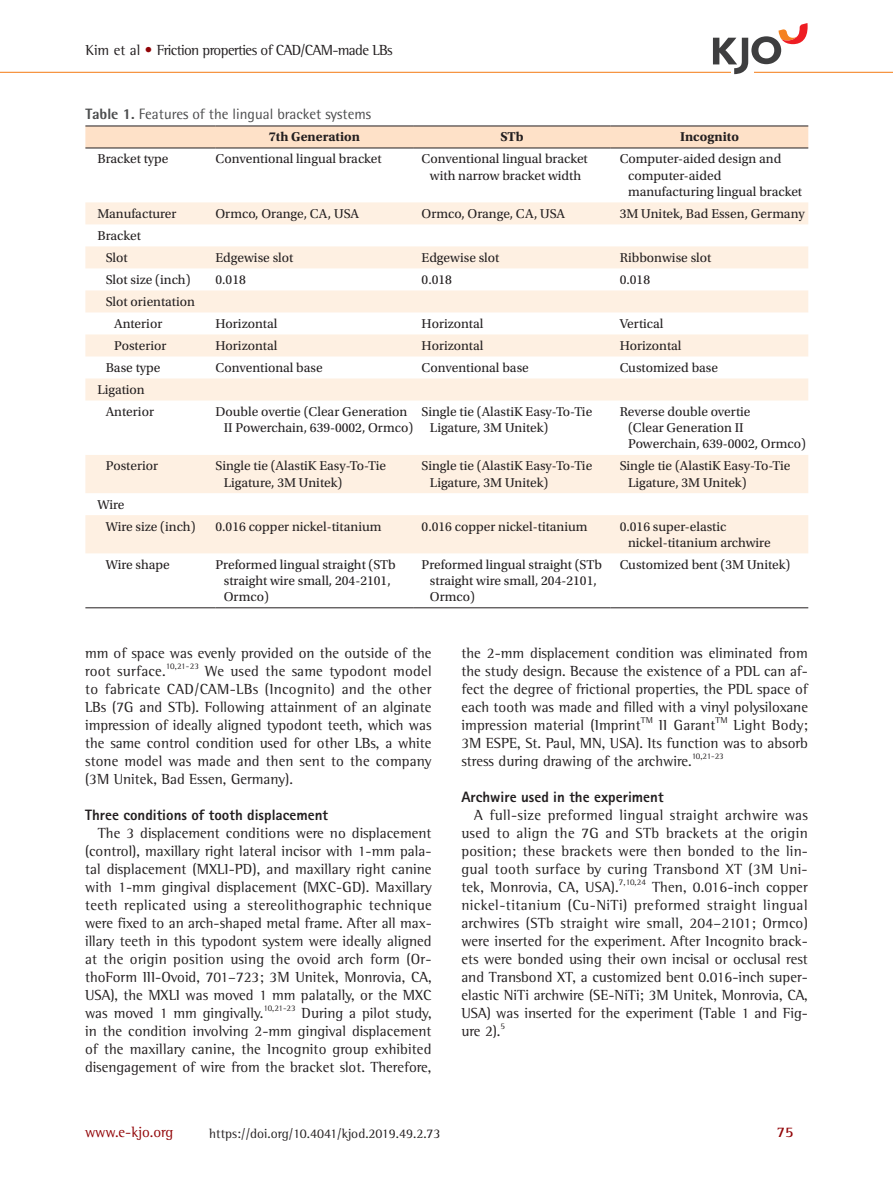
<style>
.page{position:relative;width:893px;height:1191px;background:#fff}
.page>*{position:absolute;margin:0;border:0;box-sizing:border-box;transform-origin:0 0}
.t1{font:15px/18px "Rotis Semi Serif Std";color:#231f20;text-align:justify}
.t2{font:800 15px "Rotis Sans Serif Std";color:#231f20}
.t3{font:15px "Rotis Semi Serif Std";letter-spacing:-.04em;color:#231f20}
.t4{font:15px "Rotis Semi Sans Std";color:#4b4c4d}
.t5{font:15px "Rotis Semi Serif Std";color:#920407}
.t6{font:700 15px "Rotis Semi Serif Std";color:#920407}
.t7{font:13.5px/16.2px "Utopia Std";color:#231f20}
.t8{font:13.5px "Rotis Semi Serif Std";color:#231f20}
.t9{font:700 13.5px "Utopia Std";color:#231f20}
.t10{font:8.7px "Rotis Semi Serif Std";letter-spacing:-.02em;color:#231f20}
.s1{color:#920407}
.s2{font-weight:800}
</style>
<div class="page">
<hr style="left:0;top:72px;width:893px;height:1px;background:#f58220">
<svg style="left:713px;top:23px;width:95px;height:51px"></svg>
<div style="left:85px;top:127px;width:723px;height:21px;background:#fee1c8"></div>
<svg style="left:85px;top:202px;width:723px;height:351px;fill:#fef0e2"></svg>
<hr style="left:85px;top:126px;width:131px;height:1px;background:#231f20">
<hr style="left:216px;top:126px;width:197px;height:1px;background:#231f20">
<hr style="left:413px;top:126px;width:198px;height:1px;background:#231f20">
<hr style="left:611px;top:126px;width:197px;height:1px;background:#231f20">
<hr style="left:85px;top:148px;width:131px;height:1px;background:#231f20">
<hr style="left:216px;top:148px;width:197px;height:1px;background:#231f20">
<hr style="left:413px;top:148px;width:198px;height:1px;background:#231f20">
<hr style="left:611px;top:148px;width:197px;height:1px;background:#231f20">
<hr style="left:216px;top:607px;width:197px;height:1px;background:#231f20">
<hr style="left:413px;top:607px;width:198px;height:1px;background:#231f20">
<hr style="left:611px;top:607px;width:197px;height:1px;background:#231f20">
<hr style="left:85px;top:607px;width:131px;height:1px;background:#231f20">
<p class="t3" style="left:85px;top:41px;width:309px">Kim et al <span class="s1">•</span> Friction properties of CAD/CAM-made LBs</p>
<p class="t4" style="left:85px;top:105px;width:287px"><span class="s2">Table 1.</span> Features of the lingual bracket systems</p>
<p class="t9" style="left:269px;top:129px;width:93px">7th Generation</p>
<p class="t9" style="left:500px;top:129px;width:25px">STb</p>
<p class="t9" style="left:680px;top:129px;width:60px">Incognito</p>
<p class="t7" style="left:97px;top:151px;width:73px">Bracket type</p>
<p class="t7" style="left:216px;top:151px;width:168px">Conventional lingual bracket</p>
<p class="t7" style="left:422px;top:151px;width:168px;text-align:center">Conventional lingual bracket with narrow bracket width</p>
<p class="t7" style="left:628px;top:151px;width:176px;text-indent:-8px">Computer-aided design and computer-aided manufacturing lingual bracket</p>
<p class="t7" style="left:97px;top:206px;width:81px">Manufacturer</p>
<p class="t7" style="left:216px;top:206px;width:145px">Ormco, Orange, CA, USA</p>
<p class="t7" style="left:422px;top:206px;width:145px">Ormco, Orange, CA, USA</p>
<p class="t7" style="left:620px;top:206px;width:187px">3M Unitek, Bad Essen, Germany</p>
<p class="t7" style="left:97px;top:225px;width:45px;line-height:22px;text-align:center">Bracket<br>Slot</p>
<p class="t7" style="left:216px;top:250px;width:79px">Edgewise slot</p>
<p class="t7" style="left:422px;top:250px;width:79px">Edgewise slot</p>
<p class="t7" style="left:620px;top:250px;width:93px">Ribbonwise slot</p>
<p class="t7" style="left:106px;top:272px;width:86px">Slot size (inch)</p>
<p class="t7" style="left:216px;top:272px;width:32px">0.018</p>
<p class="t7" style="left:422px;top:272px;width:32px">0.018</p>
<p class="t7" style="left:620px;top:272px;width:32px">0.018</p>
<p class="t7" style="left:114px;top:291px;width:82px;line-height:22px;text-indent:-8px">Slot orientation<br>Anterior</p>
<p class="t7" style="left:216px;top:316px;width:63px">Horizontal</p>
<p class="t7" style="left:422px;top:316px;width:63px">Horizontal</p>
<p class="t7" style="left:620px;top:316px;width:45px">Vertical</p>
<p class="t7" style="left:114px;top:338px;width:54px">Posterior</p>
<p class="t7" style="left:216px;top:338px;width:63px">Horizontal</p>
<p class="t7" style="left:422px;top:338px;width:63px">Horizontal</p>
<p class="t7" style="left:620px;top:338px;width:63px">Horizontal</p>
<p class="t7" style="left:106px;top:360px;width:56px">Base type</p>
<p class="t7" style="left:216px;top:360px;width:109px">Conventional base</p>
<p class="t7" style="left:422px;top:360px;width:109px">Conventional base</p>
<p class="t7" style="left:620px;top:360px;width:100px">Customized base</p>
<p class="t7" style="left:106px;top:379px;width:50px;line-height:22px;text-indent:-8px">Ligation<br>Anterior</p>
<p class="t7" style="left:224px;top:404px;width:191px;text-indent:-8px">Double overtie (Clear Generation<br>II Powerchain, 639-0002, Ormco)</p>
<p class="t7" style="left:430px;top:404px;width:164px;text-indent:-8px">Single tie (AlastiK Easy-To-Tie<br>Ligature, 3M Unitek)</p>
<p class="t7" style="left:628px;top:404px;width:179px;text-indent:-8px">Reverse double overtie<br>(Clear Generation II<br>Powerchain, 639-0002, Ormco)</p>
<p class="t7" style="left:106px;top:458px;width:54px">Posterior</p>
<p class="t7" style="left:224px;top:458px;width:164px;text-indent:-8px">Single tie (AlastiK Easy-To-Tie<br>Ligature, 3M Unitek)</p>
<p class="t7" style="left:430px;top:458px;width:164px;text-indent:-8px">Single tie (AlastiK Easy-To-Tie<br>Ligature, 3M Unitek)</p>
<p class="t7" style="left:628px;top:458px;width:164px;text-indent:-8px">Single tie (AlastiK Easy-To-Tie<br>Ligature, 3M Unitek)</p>
<p class="t7" style="left:106px;top:493px;width:91px;line-height:22px;text-indent:-8px">Wire<br>Wire size (inch)</p>
<p class="t7" style="left:216px;top:518px;width:168px">0.016 copper nickel-titanium</p>
<p class="t7" style="left:422px;top:518px;width:168px">0.016 copper nickel-titanium</p>
<p class="t7" style="left:628px;top:518px;width:144px;text-indent:-8px">0.016 super-elastic nickel-titanium archwire</p>
<p class="t7" style="left:106px;top:556px;width:66px">Wire shape</p>
<p class="t7" style="left:224px;top:556px;width:173px;text-indent:-8px">Preformed lingual straight (STb straight wire small, 204-2101,<br>Ormco)</p>
<p class="t7" style="left:430px;top:556px;width:173px;text-indent:-8px">Preformed lingual straight (STb straight wire small, 204-2101,<br>Ormco)</p>
<p class="t7" style="left:620px;top:556px;width:172px">Customized bent (3M Unitek)</p>
<p class="t1" style="left:85px;top:644px;width:348px">mm of space was evenly provided on the outside of the root surface.</p>
<p class="t10" style="left:166px;top:661px;width:35px">10,21-23</p>
<p class="t1" style="left:85px;top:662px;width:348px;text-indent:120px">We used the same typodont model to fabricate CAD/CAM-LBs (Incognito) and the other LBs (7G and STb). Following attainment of an alginate impression of ideally aligned typodont teeth, which was the same control condition used for other LBs, a white stone model was made and then sent to the company (3M Unitek, Bad Essen, Germany).</p>
<p class="t2" style="left:85px;top:805px;width:245px">Three conditions of tooth displacement</p>
<p class="t1" style="left:85px;top:824px;width:348px;text-indent:13px">The 3 displacement conditions were no displacement (control), maxillary right lateral incisor with 1-mm pala&shy;tal displacement (MXLI-PD), and maxillary right canine with 1-mm gingival displacement (MXC-GD). Maxillary teeth replicated using a stereolithographic technique were fixed to an arch-shaped metal frame. After all max&shy;illary teeth in this typodont system were ideally aligned at the origin position using the ovoid arch form (Or&shy;thoForm III-Ovoid, 701–723; 3M Unitek, Monrovia, CA, USA), the MXLI was moved 1 mm palatally, or the MXC was moved 1 mm gingivally.</p>
<p class="t10" style="left:264px;top:1003px;width:34px">10,21-23</p>
<p class="t1" style="left:85px;top:1004px;width:348px;text-indent:216px">During a pilot study, in the condition involving 2-mm gingival displacement of the maxillary canine, the Incognito group exhibited disengagement of wire from the bracket slot. Therefore,</p>
<p class="t1" style="left:461px;top:644px;width:348px">the 2-mm displacement condition was eliminated from the study design. Because the existence of a PDL can af&shy;fect the degree of frictional properties, the PDL space of each tooth was made and filled with a vinyl polysiloxane impression material (Imprint</p>
<p class="t10" style="left:641px;top:715px;width:13px">TM</p>
<p class="t1" style="left:659px;top:716px;width:58px">II Garant</p>
<p class="t10" style="left:715px;top:715px;width:13px">TM</p>
<p class="t1" style="left:461px;top:716px;width:348px;text-indent:272px">Light Body; 3M ESPE, St. Paul, MN, USA). Its function was to absorb stress during drawing of the archwire.</p>
<p class="t10" style="left:692px;top:751px;width:34px">10,21-23</p>
<p class="t2" style="left:461px;top:787px;width:204px">Archwire used in the experiment</p>
<p class="t1" style="left:461px;top:806px;width:348px;text-indent:13px">A full-size preformed lingual straight archwire was used to align the 7G and STb brackets at the origin position; these brackets were then bonded to the lin&shy;gual tooth surface by curing Transbond XT (3M Uni&shy;tek, Monrovia, CA, USA).</p>
<p class="t10" style="left:619px;top:877px;width:29px">7,10,24</p>
<p class="t1" style="left:461px;top:878px;width:348px;text-indent:191px">Then, 0.016-inch copper nickel-titanium (Cu-NiTi) preformed straight lingual archwires (STb straight wire small, 204–2101; Ormco) were inserted for the experiment. After Incognito brack&shy;ets were bonded using their own incisal or occlusal rest and Transbond XT, a customized bent 0.016-inch super&shy;elastic NiTi archwire (SE-NiTi; 3M Unitek, Monrovia, CA, USA) was inserted for the experiment (Table 1 and Fig&shy;ure 2).</p>
<p class="t10" style="left:501px;top:1021px;width:6px">5</p>
<p class="t5" style="left:85px;top:1122px;width:90px">www.e-kjo.org</p>
<p class="t8" style="left:209px;top:1125px;width:233px">https://doi.org/10.4041/kjod.2019.49.2.73</p>
<p class="t6" style="left:777px;top:1122px;width:18px">75</p>
</div>
